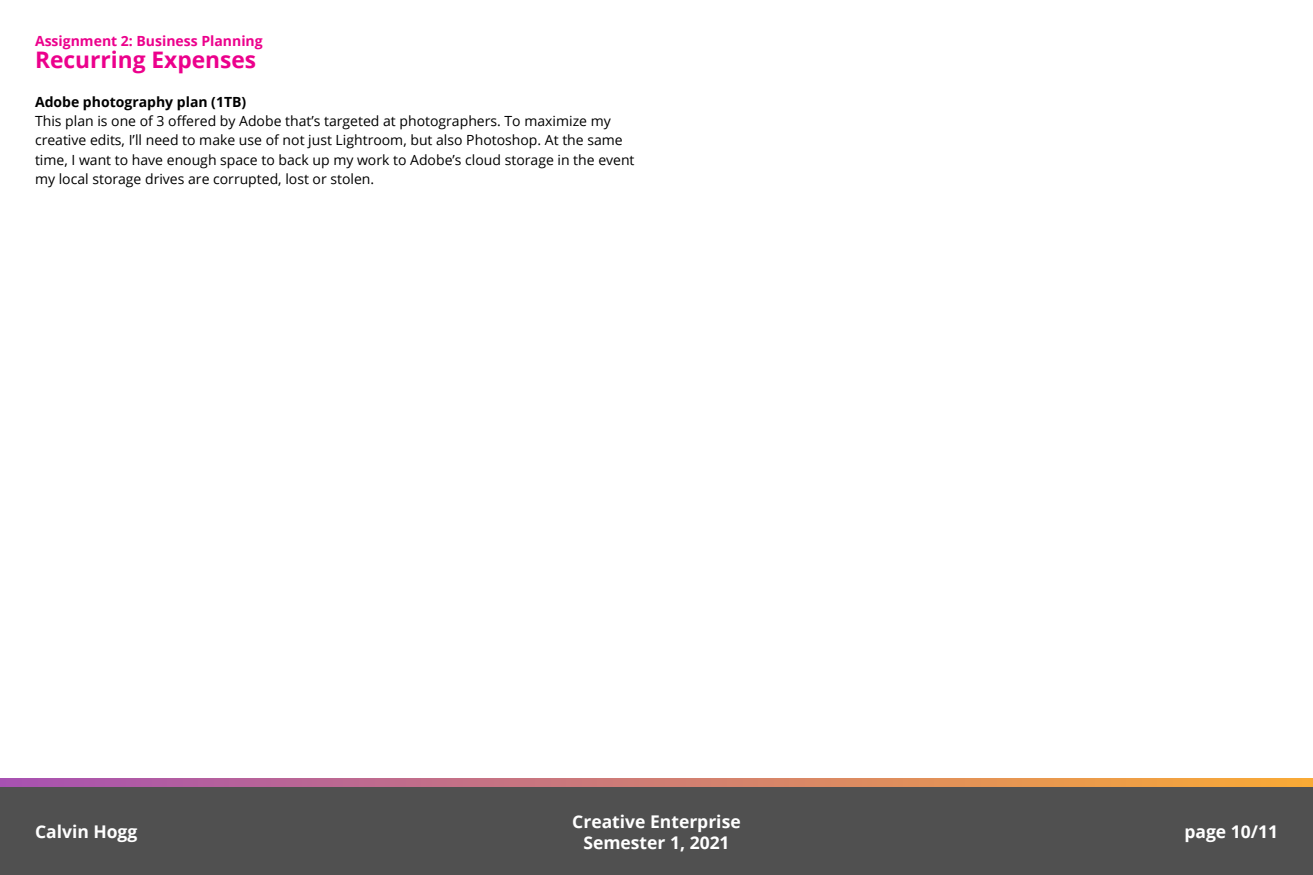
<style>
.page{position:relative;width:1313px;height:875px;background:#fff}
.page>*{position:absolute;margin:0;border:0;box-sizing:border-box;transform-origin:0 0}
.t1{font:700 22.75px "Open Sans";color:#ec008c}
.t2{font:700 17.5px/21px "Open Sans";color:#fff;text-align:center}
.Custom_style{font:14px/19.2px "Open Sans";color:#000}
.t3{font:700 14px "Open Sans";color:#ec008c}
.Custom_style-2{font:700 14px "Open Sans";color:#000}
</style>
<div class="page">
<svg style="left:0;top:779px;width:1312px;height:9px;background:#c1786f"></svg>
<div style="left:0;top:788px;width:1312px;height:87px;background:#505050"></div>
<p class="t3" style="left:35px;top:31px;width:229px">Assignment 2: Business Planning</p>
<p class="t1" style="left:35px;top:44px;width:223px">Recurring Expenses</p>
<p class="Custom_style-2" style="left:35px;top:92px;width:213px">Adobe photography plan (1TB)</p>
<p class="Custom_style" style="left:35px;top:111px;width:601px">This plan is one of 3 offered by Adobe that’s targeted at photographers. To maximize my creative edits, I’ll need to make use of not just Lightroom, but also Photoshop. At the same time, I want to have enough space to back up my work to Adobe’s cloud storage in the event my local storage drives are corrupted, lost or stolen.</p>
<p class="t2" style="left:572px;top:810px;width:170px">Creative Enterprise<br>Semester 1, 2021</p>
<p class="t2" style="left:35px;top:820px;width:104px">Calvin Hogg</p>
<p class="t2" style="left:1184px;top:821px;width:95px">page 10/11</p>
</div>
